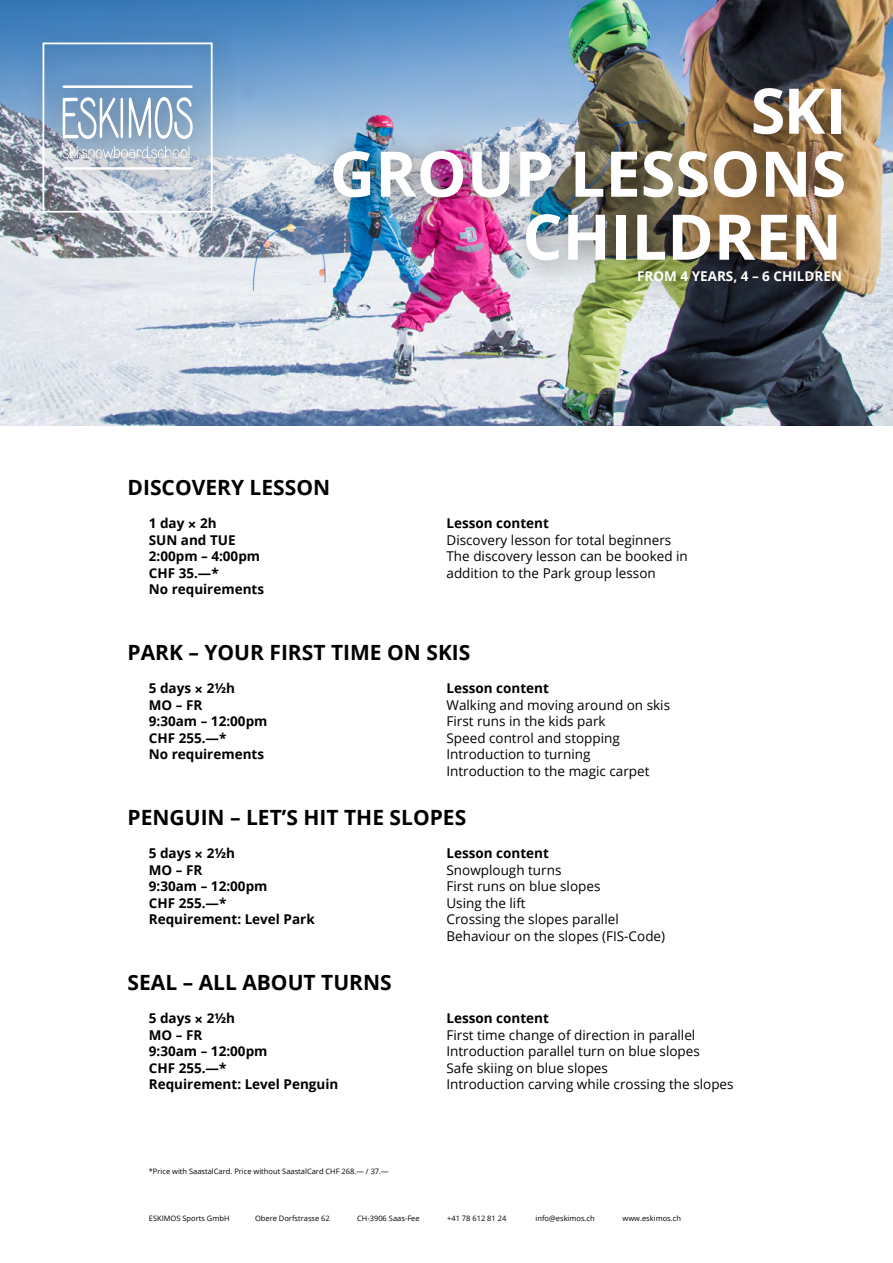
<style>
.page{position:relative;width:893px;height:1263px;background:#fff}
.page>*{position:absolute;margin:0;border:0;box-sizing:border-box;transform-origin:0 0}
.t1{font:700 63px/63px "Open Sans";color:#fff;text-align:right}
.t2{font:700 21px "Open Sans";color:#000}
.t3{font:13.5px/16.5px "Open Sans";color:#000}
.t4{font:700 13.5px/16.5px "Open Sans";color:#000}
.t5{font:700 13.5px "Open Sans";color:#fff}
.t6{font:7.5px "Open Sans";color:#000}
.s1{font-size:15px}
</style>
<div class="page">
<img style="left:0;top:0;width:893px;height:425px">
<div style="left:22px;top:22px;width:217px;height:217px;background:#000;opacity:.5"></div>
<svg style="left:43px;top:43px;width:170px;height:170px;background:#9cb4ce"></svg>
<div style="left:313px;top:67px;width:556px;height:240px;background:#000;opacity:.5"></div>
<h1 class="t1" style="left:330px;top:78px;width:518px">SKI<br>GROUP LESSONS<br>CHILDREN</h1>
<p class="t5" style="left:637px;top:266px;width:206px">FROM 4 YEARS, 4 – 6 CHILDREN</p>
<h2 class="t2" style="left:128px;top:473px;width:204px">DISCOVERY LESSON</h2>
<p class="t4" style="left:149px;top:515px;width:117px">1 day <span class="s1">×</span> 2h<br>SUN and TUE<br>2:00pm – 4:00pm<br>CHF 35.—*<br>No requirements</p>
<p class="t4" style="left:446px;top:514px;width:104px">Lesson content</p>
<p class="t3" style="left:446px;top:531px;width:243px">Discovery lesson for total beginners<br>The discovery lesson can be booked in addition to the Park group lesson</p>
<h2 class="t2" style="left:128px;top:638px;width:344px">PARK – YOUR FIRST TIME ON SKIS</h2>
<p class="t4" style="left:149px;top:680px;width:120px">5 days <span class="s1">×</span> 2½h<br>MO – FR<br>9:30am – 12:00pm<br>CHF 255.—*<br>No requirements</p>
<p class="t4" style="left:446px;top:679px;width:104px">Lesson content</p>
<p class="t3" style="left:446px;top:696px;width:225px">Walking and moving around on skis<br>First runs in the kids park<br>Speed control and stopping<br>Introduction to turning<br>Introduction to the magic carpet</p>
<h2 class="t2" style="left:128px;top:803px;width:340px">PENGUIN – LET’S HIT THE SLOPES</h2>
<p class="t4" style="left:149px;top:845px;width:167px">5 days <span class="s1">×</span> 2½h<br>MO – FR<br>9:30am – 12:00pm<br>CHF 255.—*<br>Requirement: Level Park</p>
<p class="t4" style="left:446px;top:844px;width:104px">Lesson content</p>
<p class="t3" style="left:446px;top:861px;width:220px">Snowplough turns<br>First runs on blue slopes<br>Using the lift<br>Crossing the slopes parallel<br>Behaviour on the slopes (FIS-Code)</p>
<h2 class="t2" style="left:128px;top:968px;width:266px">SEAL – ALL ABOUT TURNS</h2>
<p class="t4" style="left:149px;top:1010px;width:191px">5 days <span class="s1">×</span> 2½h<br>MO – FR<br>9:30am – 12:00pm<br>CHF 255.—*<br>Requirement: Level Penguin</p>
<p class="t6" style="left:149px;top:1166px;width:241px">*Price with SaastalCard. Price without SaastalCard CHF 268.— / 37.—</p>
<p class="t4" style="left:446px;top:1009px;width:104px">Lesson content</p>
<p class="t3" style="left:446px;top:1026px;width:289px">First time change of direction in parallel Introduction parallel turn on blue slopes<br>Safe skiing on blue slopes<br>Introduction carving while crossing the slopes</p>
<p class="t6" style="left:149px;top:1213px;width:82px">ESKIMOS Sports GmbH</p>
<p class="t6" style="left:255px;top:1213px;width:76px">Obere Dorfstrasse 62</p>
<p class="t6" style="left:357px;top:1213px;width:64px">CH-3906 Saas-Fee</p>
<p class="t6" style="left:447px;top:1213px;width:61px">+41 78 612 81 24</p>
<p class="t6" style="left:536px;top:1213px;width:61px">info@eskimos.ch</p>
<p class="t6" style="left:623px;top:1213px;width:60px">www.eskimos.ch</p>
</div>
